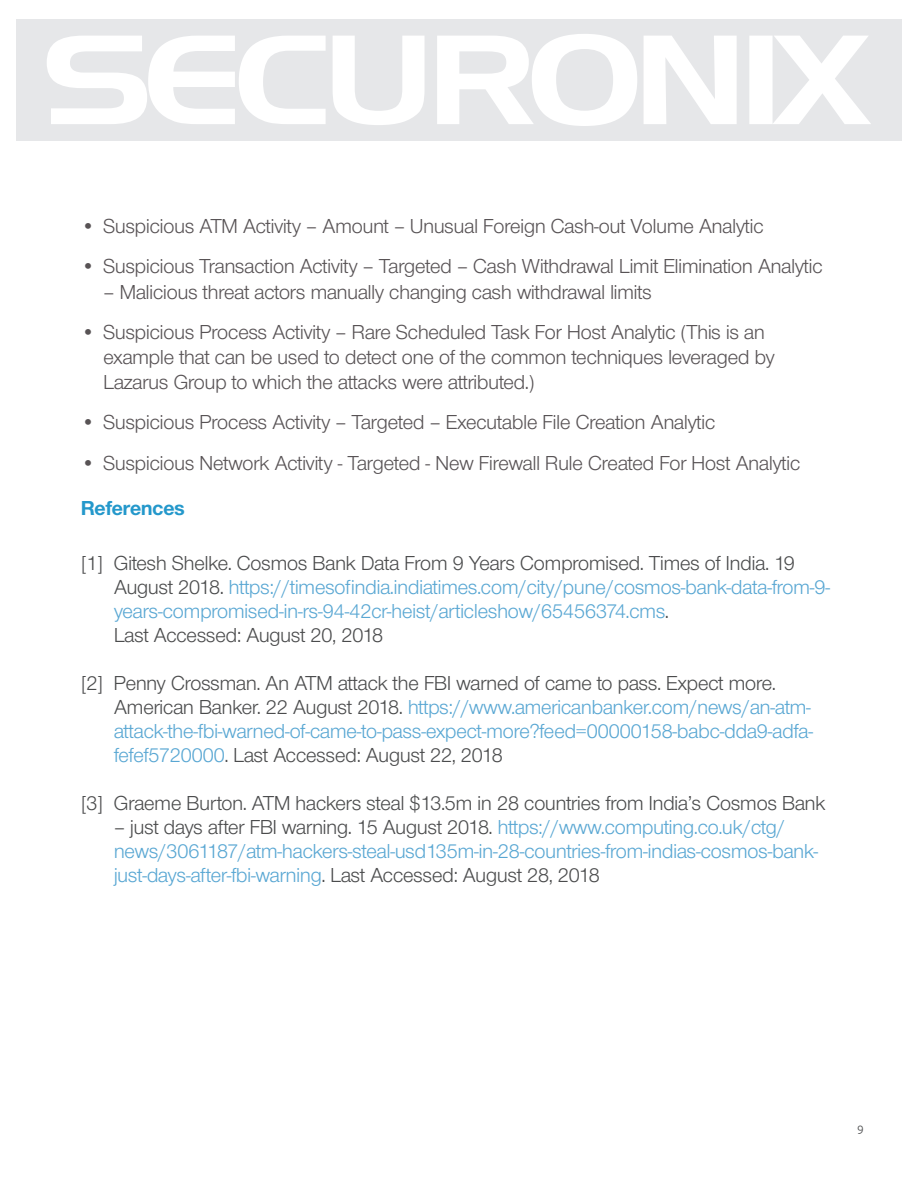
<style>
.page{position:relative;width:918px;height:1188px;background:#fff}
.page>*{position:absolute;margin:0;border:0;box-sizing:border-box;transform-origin:0 0}
.t1{font:21px/24px "Nimbus Sans Novus DOT";color:#59a7d3}
.t2{font:21px/25.2px "Nimbus Sans Novus DOT";color:#585355}
.t3{font:21px "Nimbus Sans Novus DOT";color:#4b4c4d}
.t4{font:700 21px "Nimbus Sans Novus DOT";color:#2498cb}
.t5{font:300 12px "Ubuntu";color:#4b4c4d}
.s1{color:#4b4c4d}
</style>
<div class="page">
<div style="left:16px;top:19px;width:886px;height:122px;background:#e6e7e9"></div>
<svg style="left:47px;top:34px;width:824px;height:92px;fill:#fcfcfc"></svg>
<p class="t2" style="left:81px;top:214px;width:684px">• Suspicious ATM Activity – Amount – Unusual Foreign Cash-out Volume Analytic</p>
<p class="t2" style="left:81px;top:254px;width:743px">• Suspicious Transaction Activity – Targeted – Cash Withdrawal Limit Elimination Analytic</p>
<p class="t2" style="left:104px;top:279px;width:550px">– Malicious threat actors manually changing cash withdrawal limits</p>
<p class="t2" style="left:104px;top:319px;width:673px;text-indent:-22px">• Suspicious Process Activity – Rare Scheduled Task For Host Analytic (This is an example that can be used to detect one of the common techniques leveraged by<br>Lazarus Group to which the attacks were attributed.)</p>
<p class="t2" style="left:81px;top:410px;width:636px">• Suspicious Process Activity – Targeted – Executable File Creation Analytic</p>
<p class="t2" style="left:81px;top:450px;width:721px">• Suspicious Network Activity - Targeted - New Firewall Rule Created For Host Analytic</p>
<p class="t4" style="left:81px;top:496px;width:105px">References</p>
<p class="t1" style="left:114px;top:551px;width:718px;text-indent:-33px"><span class="s1">[1] Gitesh Shelke. Cosmos Bank Data From 9 Years Compromised. Times of India. 19<br>August 2018.</span> https://timesofindia.indiatimes.com/city/pune/cosmos-bank-data-from-9- years-compromised-in-rs-94-42cr-heist/articleshow/65456374.cms<span class="s1">.<br>Last Accessed: August 20, 2018</span></p>
<p class="t1" style="left:114px;top:671px;width:701px;text-indent:-33px"><span class="s1">[2] Penny Crossman. An ATM attack the FBI warned of came to pass. Expect more.<br>American Banker. 22 August 2018.</span> https://www.americanbanker.com/news/an-atm&shy;attack-the-fbi-warned-of-came-to-pass-expect-more?feed=00000158-babc-dda9-adfa&shy;fefef5720000<span class="s1">. Last Accessed: August 22, 2018</span></p>
<p class="t3" style="left:81px;top:791px;width:746px">[3] Graeme Burton. ATM hackers steal $13.5m in 28 countries from India’s Cosmos Bank</p>
<p class="t1" style="left:114px;top:815px;width:706px"><span class="s1">– just days after FBI warning. 15 August 2018.</span> https://www.computing.co.uk/ctg/ news/3061187/atm-hackers-steal-usd135m-in-28-countries-from-indias-cosmos-bank&shy;just-days-after-fbi-warning<span class="s1">. Last Accessed: August 28, 2018</span></p>
<p class="t5" style="left:857px;top:1123px;width:8px">9</p>
</div>
